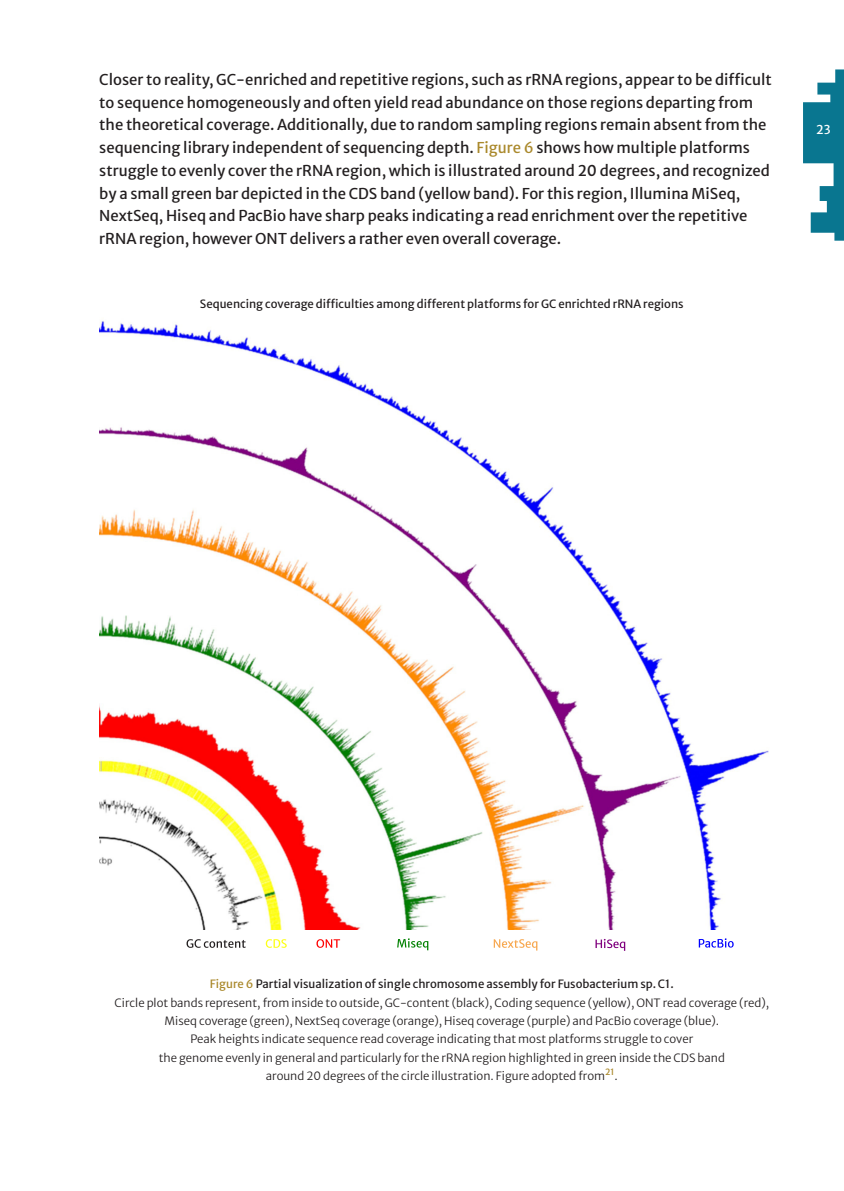
<style>
.page{position:relative;width:844px;height:1191px;background:#fff}
.page>*{position:absolute;margin:0;border:0;box-sizing:border-box;transform-origin:0 0}
.t1{font:14.88px/22.8px "Merriweather Sans";color:#231f20}
.t2{font:12.25px "Merriweather Sans";color:#fff}
.t3{font:11.38px/18.4px "Merriweather Sans";color:#231f20;text-align:center}
.s1{color:#aa892c}
</style>
<div class="page">
<svg style="left:803px;top:69px;width:40px;height:172px"></svg>
<img style="left:99px;top:321px;width:670px;height:608px">
<svg style="left:698px;top:938px;width:35px;height:9px"></svg>
<svg style="left:595px;top:939px;width:30px;height:11px"></svg>
<svg style="left:493px;top:939px;width:44px;height:11px"></svg>
<svg style="left:397px;top:938px;width:31px;height:12px"></svg>
<svg style="left:316px;top:939px;width:24px;height:8px"></svg>
<svg style="left:266px;top:939px;width:20px;height:8px"></svg>
<svg style="left:186px;top:939px;width:60px;height:8px"></svg>
<p class="t1" style="left:99px;top:66px;width:674px">Closer to reality, GC-enriched and repetitive regions, such as rRNA regions, appear to be difficult to sequence homogeneously and often yield read abundance on those regions departing from the theoretical coverage. Additionally, due to random sampling regions remain absent from the sequencing library independent of sequencing depth. <span class="s1">Figure 6</span> shows how multiple platforms struggle to evenly cover the rRNA region, which is illustrated around 20 degrees, and recognized by a small green bar depicted in the CDS band (yellow band). For this region, Illumina MiSeq,</p>
<p class="t1" style="left:99px;top:203px;width:649px">NextSeq, Hiseq and PacBio have sharp peaks indicating a read enrichment over the repetitive rRNA region, however ONT delivers a rather even overall coverage.</p>
<p class="t3" style="left:200px;top:293px;width:485px">Sequencing coverage difficulties among different platforms for GC enrichted rRNA regions</p>
<p class="t2" style="left:816px;top:119px;width:16px">23</p>
<p class="t3" style="left:210px;top:973px;width:465px"><span class="s1">Figure 6</span> Partial visualization of single chromosome assembly for Fusobacterium sp. C1.</p>
<p class="t3" style="left:115px;top:992px;width:655px">Circle plot bands represent, from inside to outside, GC-content (black), Coding sequence (yellow), ONT read coverage (red),<br>Miseq coverage (green), NextSeq coverage (orange), Hiseq coverage (purple) and PacBio coverage (blue).</p>
<p class="t3" style="left:190px;top:1028px;width:504px">Peak heights indicate sequence read coverage indicating that most platforms struggle to cover</p>
<p class="t3" style="left:159px;top:1047px;width:567px">the genome evenly in general and particularly for the rRNA region highlighted in green inside the CDS band</p>
<p class="t3" style="left:266px;top:1065px;width:353px">around 20 degrees of the circle illustration. Figure adopted from<sup>21</sup>.</p>
</div>
